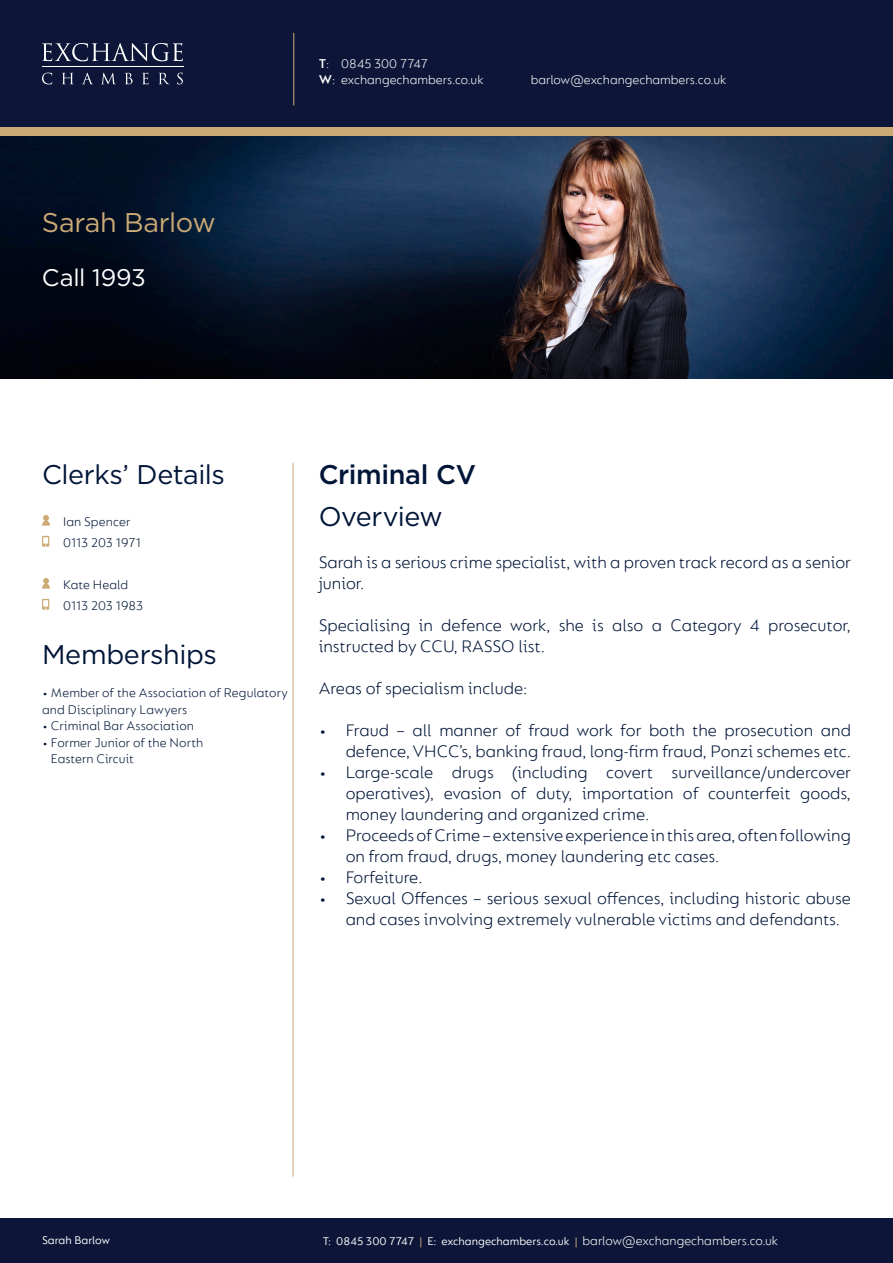
<style>
.page{position:relative;width:893px;height:1263px;background:#fff}
.page>*{position:absolute;margin:0;border:0;box-sizing:border-box;transform-origin:0 0}
.t1{font:27px "Gotham";letter-spacing:-.015em;color:#001537}
.t2{font:27px "Gotham";letter-spacing:-.01em;color:#cbaa76}
.t3{font:500 27px "Gotham";letter-spacing:-.01em;color:#001537}
.t4{font:24px "Gotham";letter-spacing:-.01em;color:#fff}
.t5{font:300 18px/21px "FS Lucas";color:#001537}
.t6{font:300 13.5px/16.5px "FS Lucas";letter-spacing:.005em;color:#001537}
.t7{font:300 13.5px/16.2px "FS Lucas";color:#fff}
.t8{font:12px "FS Lucas";color:#fff}
.s1{font-weight:600}
.s2{color:#cbaa76}
</style>
<div class="page">
<div style="left:0;top:64px;width:893px;height:72px;background:#cbaa76"></div>
<div style="left:0;top:0;width:893px;height:127px;background:#0d1638"></div>
<div style="left:0;top:1219px;width:893px;height:44px;background:#0d1638"></div>
<hr style="left:42px;top:67px;width:142px;height:1px;background:#fff">
<svg style="left:42px;top:43px;width:141px;height:18px"></svg>
<svg style="left:42px;top:73px;width:10px;height:11px"></svg>
<svg style="left:62px;top:73px;width:11px;height:11px"></svg>
<svg style="left:82px;top:73px;width:11px;height:11px"></svg>
<svg style="left:102px;top:73px;width:13px;height:11px"></svg>
<svg style="left:125px;top:73px;width:8px;height:11px"></svg>
<svg style="left:142px;top:73px;width:7px;height:11px"></svg>
<svg style="left:159px;top:73px;width:10px;height:11px"></svg>
<svg style="left:177px;top:73px;width:6px;height:11px"></svg>
<hr style="left:293px;top:33px;width:1px;height:73px;background:#cbaa76">
<hr style="left:293px;top:463px;width:1px;height:714px;background:#cbaa76">
<img style="left:0;top:136px;width:893px;height:242px">
<svg style="left:42px;top:536px;width:7px;height:11px"></svg>
<svg style="left:42px;top:599px;width:7px;height:11px"></svg>
<svg style="left:42px;top:515px;width:8px;height:11px"></svg>
<svg style="left:42px;top:578px;width:8px;height:11px"></svg>
<p class="t2" style="left:42px;top:205px;width:175px">Sarah Barlow</p>
<p class="t4" style="left:42px;top:262px;width:105px">Call 1993</p>
<p class="t7" style="left:319px;top:55px;width:166px"><span class="s1">T</span>: 0845 300 7747<br><span class="s1">W</span>: exchangechambers.co.uk</p>
<p class="t7" style="left:531px;top:71px;width:197px">barlow@exchangechambers.co.uk</p>
<p class="t1" style="left:42px;top:457px;width:184px">Clerks’ Details</p>
<p class="t6" style="left:63px;top:513px;width:69px">Ian Spencer</p>
<p class="t6" style="left:63px;top:534px;width:80px">0113 203 1971</p>
<p class="t6" style="left:63px;top:576px;width:67px">Kate Heald</p>
<p class="t6" style="left:63px;top:597px;width:82px">0113 203 1983</p>
<p class="t1" style="left:42px;top:637px;width:176px">Memberships</p>
<p class="t6" style="left:42px;top:684px;width:247px">• Member of the Association of Regulatory and Disciplinary Lawyers</p>
<p class="t6" style="left:42px;top:717px;width:154px">• Criminal Bar Association</p>
<p class="t6" style="left:51px;top:734px;width:154px;text-indent:-9px">• Former Junior of the North<br>Eastern Circuit</p>
<p class="t3" style="left:319px;top:456px;width:159px">Criminal CV</p>
<p class="t1" style="left:319px;top:499px;width:126px">Overview</p>
<p class="t5" style="left:319px;top:551px;width:534px">Sarah is a serious crime specialist, with a proven track record as a senior junior.</p>
<p class="t5" style="left:319px;top:614px;width:534px">Specialising in defence work, she is also a Category 4 prosecutor, instructed by CCU, RASSO list.</p>
<p class="t5" style="left:319px;top:677px;width:210px">Areas of specialism include:</p>
<p class="t5" style="left:319px;top:719px;width:534px;text-align:right">• Fraud – all manner of fraud work for both the prosecution and defence, VHCC’s, banking fraud, long-firm fraud, Ponzi schemes etc.</p>
<p class="t5" style="left:346px;top:761px;width:507px;text-align:justify;text-indent:-27px">• Large-scale drugs (including covert surveillance/undercover operatives), evasion of duty, importation of counterfeit goods, money laundering and organized crime.</p>
<p class="t5" style="left:346px;top:824px;width:507px;text-indent:-27px">• Proceeds of Crime – extensive experience in this area, often following on from fraud, drugs, money laundering etc cases.</p>
<p class="t5" style="left:319px;top:866px;width:105px">• Forfeiture.</p>
<p class="t5" style="left:346px;top:887px;width:507px;text-indent:-27px">• Sexual Offences – serious sexual offences, including historic abuse and cases involving extremely vulnerable victims and defendants.</p>
<p class="t7" style="left:583px;top:1233px;width:197px">barlow@exchangechambers.co.uk</p>
<p class="t8" style="left:42px;top:1233px;width:70px">Sarah Barlow</p>
<p class="t8" style="left:323px;top:1235px;width:256px">T: 0845 300 7747 <span class="s2">|</span> E: exchangechambers.co.uk <span class="s2">|</span></p>
</div>
